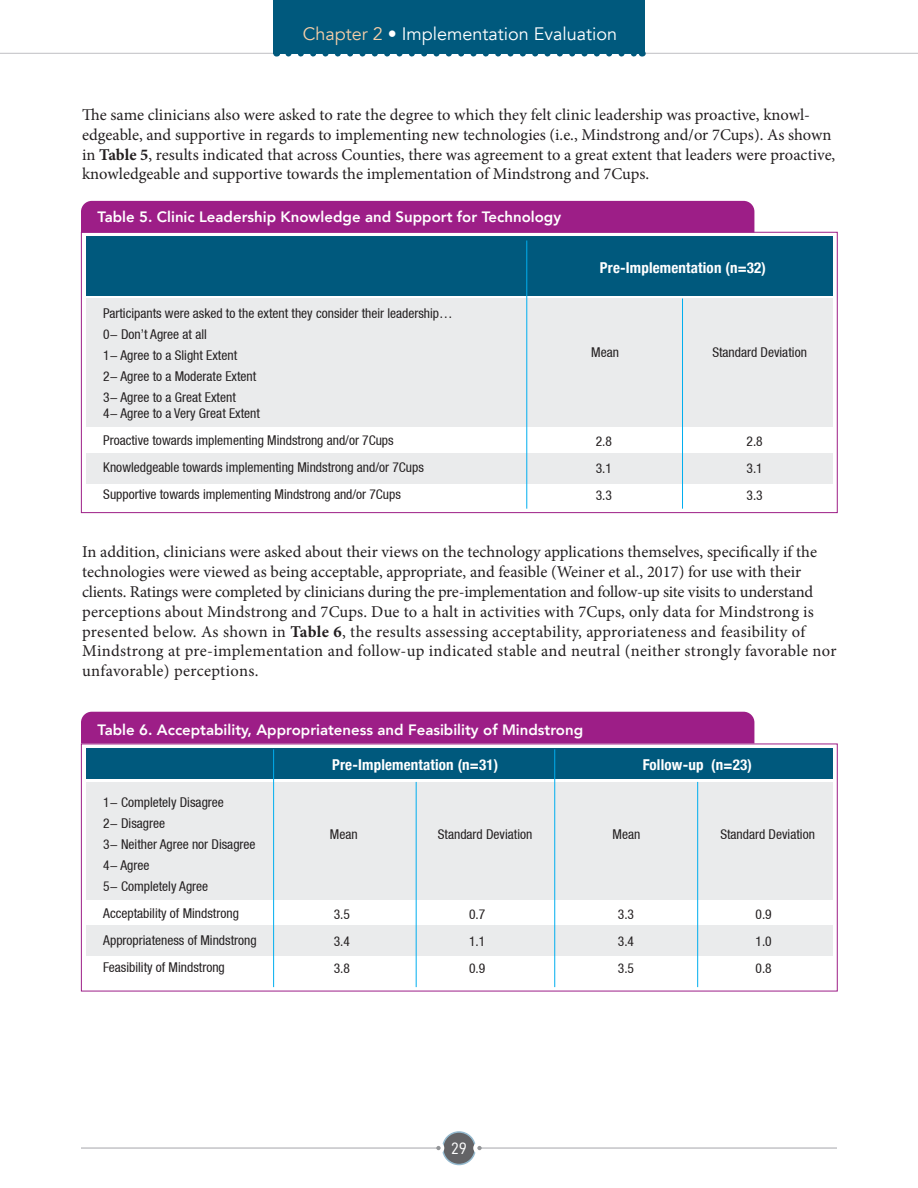
<style>
.page{position:relative;width:918px;height:1188px;background:#fff}
.page>*{position:absolute;margin:0;border:0;box-sizing:border-box;transform-origin:0 0}
.t1{font:18px "Avenir";color:#fff}
.t2{font:16.5px/19.8px "Minion Pro";color:#231f20}
.t3{font:16.5px "D DIN";color:#fff}
.t4{font:800 15px "Avenir";color:#fff}
.t5{font:700 condensed 15px "Helvetica Neue";letter-spacing:.01em;color:#fff}
.t6{font:condensed 13.5px/27px "Helvetica Neue LT";color:#231f20;text-align:justify}
.s1{color:#f8cfa8}
.s2{font-weight:700}
</style>
<div class="page">
<div style="left:443px;top:1132px;width:32px;height:33px;background:#636366;border-radius:50%"></div>
<div style="left:442px;top:1131px;width:34px;height:34px;border:2px solid #95bacf;border-radius:50%"></div>
<div style="left:433px;top:1142px;width:11px;height:12px;background:#fff;border-radius:50%"></div>
<div style="left:473px;top:1142px;width:12px;height:12px;background:#fff;border-radius:50%"></div>
<hr style="left:81px;top:1148px;width:357px;height:1px;background:#a5a6aa">
<hr style="left:480px;top:1148px;width:357px;height:1px;background:#a5a6aa">
<svg style="left:436px;top:1146px;width:5px;height:4px"></svg>
<svg style="left:477px;top:1146px;width:5px;height:4px"></svg>
<div style="left:86px;top:299px;width:747px;height:128px;background:#eaebec"></div>
<div style="left:86px;top:454px;width:747px;height:30px;background:#eaebec"></div>
<div style="left:86px;top:236px;width:747px;height:60px;background:#00597d"></div>
<hr style="left:526px;top:241px;width:1px;height:268px;background:#00aeef">
<hr style="left:682px;top:299px;width:1px;height:210px;background:#00aeef">
<hr style="left:0;top:53px;width:918px;height:1px;background:#bfc0c3">
<div style="left:273px;top:0;width:372px;height:54px;background:#00597d"></div>
<svg style="left:288px;top:54px;width:348px;height:3px"></svg>
<div style="left:81px;top:201px;width:673px;height:32px;background:#9d1e87"></div>
<div style="left:86px;top:782px;width:747px;height:118px;background:#eaebec"></div>
<div style="left:86px;top:926px;width:747px;height:30px;background:#eaebec"></div>
<div style="left:86px;top:748px;width:747px;height:31px;background:#00597d"></div>
<hr style="left:273px;top:749px;width:1px;height:238px;background:#00aeef">
<hr style="left:554px;top:749px;width:1px;height:238px;background:#00aeef">
<hr style="left:697px;top:782px;width:1px;height:205px;background:#00aeef">
<hr style="left:416px;top:782px;width:1px;height:205px;background:#00aeef">
<div style="left:81px;top:712px;width:673px;height:32px;background:#9d1e87"></div>
<p class="t1" style="left:303px;top:23px;width:316px"><span class="s1">Chapter 2</span> • Implementation Evaluation</p>
<p class="t2" style="left:82px;top:105px;width:755px">The same clinicians also were asked to rate the degree to which they felt clinic leadership was proactive, knowl&shy;edgeable, and supportive in regards to implementing new technologies (i.e., Mindstrong and/or 7Cups). As shown in <span class="s2">Table 5</span>, results indicated that across Counties, there was agreement to a great extent that leaders were proactive, knowledgeable and supportive towards the implementation of Mindstrong and 7Cups.</p>
<p class="t4" style="left:98px;top:205px;width:465px">Table 5. Clinic Leadership Knowledge and Support for Technology</p>
<p class="t6" style="left:103px;top:302px;width:351px;line-height:21px;text-align:left">Participants were asked to the extent they consider their leadership… 0- Don’t Agree at all<br>1- Agree to a Slight Extent<br>2- Agree to a Moderate Extent<br>3- Agree to a Great Extent</p>
<p class="t6" style="left:103px;top:399px;width:322px;text-align:left">4- Agree to a Very Great Extent<br>Proactive towards implementing Mindstrong and/or 7Cups Knowledgeable towards implementing Mindstrong and/or 7Cups Supportive towards implementing Mindstrong and/or 7Cups</p>
<p class="t5" style="left:600px;top:255px;width:168px">Pre-Implementation (n=32)</p>
<p class="t6" style="left:591px;top:339px;width:29px">Mean</p>
<p class="t6" style="left:712px;top:339px;width:96px">Standard Deviation</p>
<p class="t6" style="left:596px;top:427px;width:18px">2.8<br>3.1<br>3.3</p>
<p class="t6" style="left:747px;top:427px;width:18px">2.8<br>3.1<br>3.3</p>
<p class="t2" style="left:82px;top:542px;width:756px">In addition, clinicians were asked about their views on the technology applications themselves, specifically if the technologies were viewed as being acceptable, appropriate, and feasible (Weiner et al., 2017) for use with their clients. Ratings were completed by clinicians during the pre-implementation and follow-up site visits to understand perceptions about Mindstrong and 7Cups. Due to a halt in activities with 7Cups, only data for Mindstrong is presented below. As shown in <span class="s2">Table 6</span>, the results assessing acceptability, approriateness and feasibility of Mindstrong at pre-implementation and follow-up indicated stable and neutral (neither strongly favorable nor unfavorable) perceptions.</p>
<p class="t4" style="left:98px;top:718px;width:487px">Table 6. Acceptability, Appropriateness and Feasibility of Mindstrong</p>
<p class="t5" style="left:332px;top:753px;width:168px">Pre-Implementation (n=31)</p>
<p class="t5" style="left:643px;top:753px;width:111px">Follow-up (n=23)</p>
<p class="t6" style="left:103px;top:791px;width:154px;line-height:21px;text-align:left">1- Completely Disagree<br>2- Disagree<br>3- Neither Agree nor Disagree<br>4- Agree<br>5- Completely Agree</p>
<p class="t6" style="left:103px;top:899px;width:155px;text-align:left">Acceptability of Mindstrong<br>Appropriateness of Mindstrong<br>Feasibility of Mindstrong</p>
<p class="t6" style="left:334px;top:900px;width:18px">3.5<br>3.4<br>3.8</p>
<p class="t6" style="left:469px;top:900px;width:18px">0.7<br>1.1<br>0.9</p>
<p class="t6" style="left:618px;top:900px;width:18px">3.3<br>3.4<br>3.5</p>
<p class="t6" style="left:756px;top:900px;width:18px">0.9<br>1.0<br>0.8</p>
<p class="t6" style="left:330px;top:820px;width:29px">Mean</p>
<p class="t6" style="left:438px;top:820px;width:96px">Standard Deviation</p>
<p class="t6" style="left:613px;top:820px;width:29px">Mean</p>
<p class="t6" style="left:720px;top:820px;width:96px">Standard Deviation</p>
<p class="t3" style="left:451px;top:1140px;width:17px">29</p>
</div>
